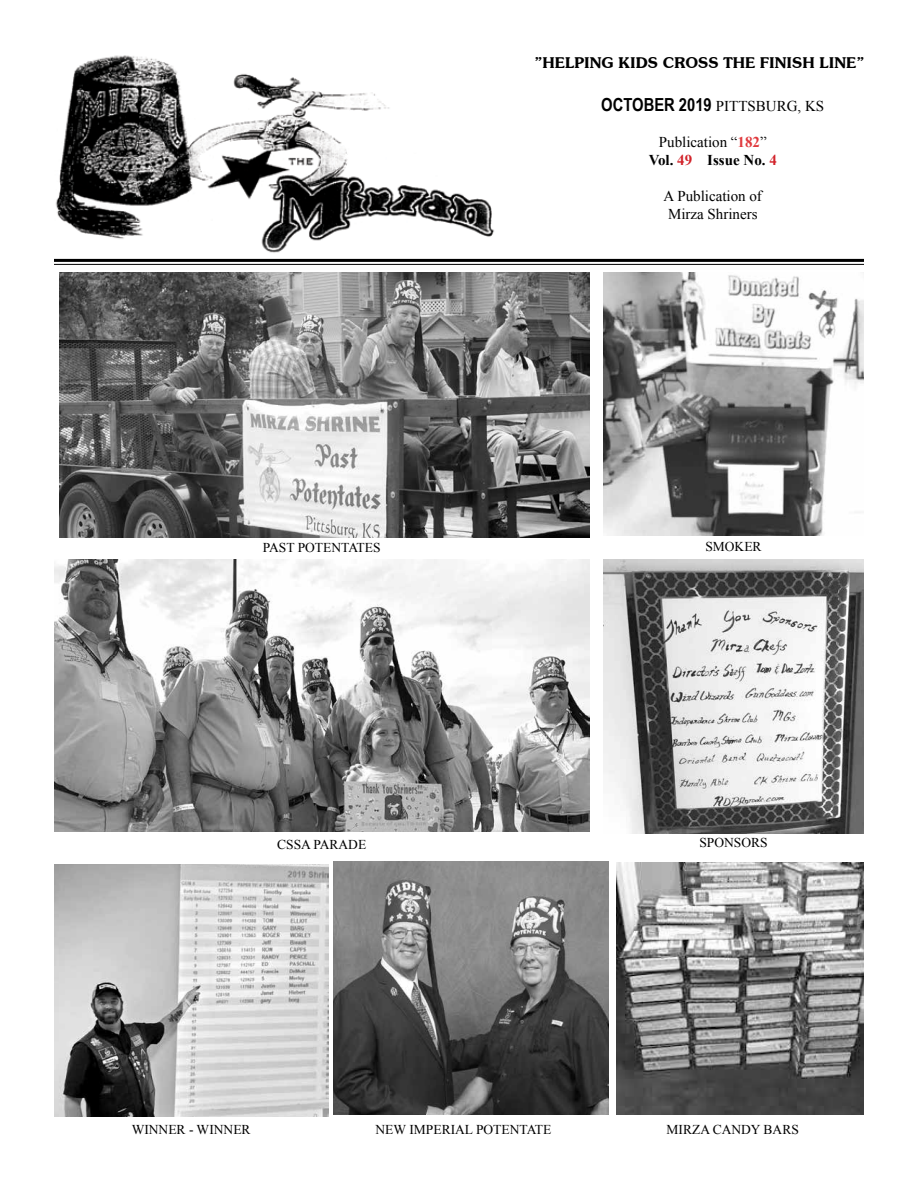
<style>
.page{position:relative;width:918px;height:1188px;background:#fff}
.page>*{position:absolute;margin:0;border:0;box-sizing:border-box;transform-origin:0 0}
.t1{font:15px/18px "Times New Roman";color:#000;text-align:center}
.t2{font:600 15px "Souvenir IT Cby BT";color:#000}
.t3{font:13.5px "Times New Roman";color:#000}
.s1{font-family:"Arial Narrow";font-weight:700;font-size:18px}
.s2{font-weight:700;color:#e03a3e}
.s3{font-weight:700}
.s4{font-weight:700;color:#d2232a}
</style>
<div class="page">
<img style="left:54px;top:55px;width:442px;height:209px">
<hr style="left:54px;top:259px;width:810px;height:3px;background:#000">
<hr style="left:54px;top:264px;width:810px;height:1px;background:#000">
<img style="left:59px;top:272px;width:531px;height:266px">
<img style="left:603px;top:272px;width:261px;height:264px">
<img style="left:604px;top:559px;width:260px;height:275px">
<img style="left:54px;top:864px;width:274px;height:253px">
<img style="left:616px;top:863px;width:248px;height:252px">
<img style="left:54px;top:560px;width:535px;height:272px">
<img style="left:334px;top:862px;width:275px;height:253px">
<p class="t2" style="left:535px;top:53px;width:331px">”HELPING KIDS CROSS THE FINISH LINE”</p>
<p class="t1" style="left:601px;top:97px;width:224px"><span class="s1">OCTOBER 2019</span> PITTSBURG, KS</p>
<p class="t1" style="left:649px;top:133px;width:130px">Publication “<span class="s2">182</span>”<br><span class="s3">Vol.</span> <span class="s4">49</span> <span class="s3">Issue No.</span> <span class="s4">4</span></p>
<p class="t1" style="left:664px;top:187px;width:100px;text-align:left">A Publication of<br>Mirza Shriners</p>
<p class="t3" style="left:263px;top:539px;width:119px">PAST POTENTATES</p>
<p class="t3" style="left:705px;top:537px;width:58px">SMOKER</p>
<p class="t3" style="left:277px;top:835px;width:91px">CSSA PARADE</p>
<p class="t3" style="left:699px;top:834px;width:70px">SPONSORS</p>
<p class="t3" style="left:132px;top:1120px;width:120px">WINNER - WINNER</p>
<p class="t3" style="left:376px;top:1120px;width:177px">NEW IMPERIAL POTENTATE</p>
<p class="t3" style="left:667px;top:1120px;width:134px">MIRZA CANDY BARS</p>
</div>
